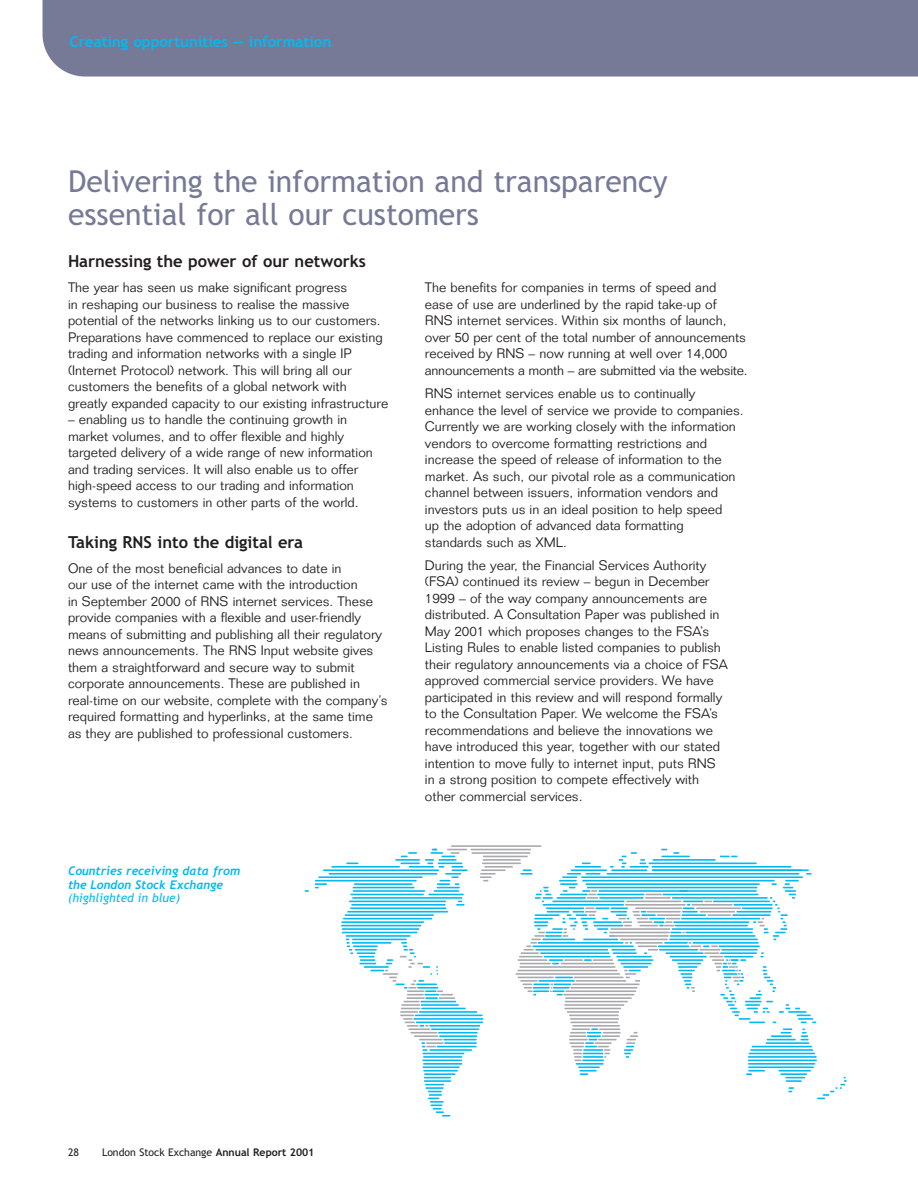
<style>
.page{position:relative;width:918px;height:1188px;background:#fff}
.page>*{position:absolute;margin:0;border:0;box-sizing:border-box;transform-origin:0 0}
.t1{font:30px/33px "Trebuchet MS";color:#777a97}
.t2{font:700 16.5px "Trebuchet MS";color:#231f20}
.t3{font:700 15px "Trebuchet MS";color:#00baf1}
.t4{font:300 13.5px/16.5px "Folio";color:#231f20}
.t5{font:italic 700 12px/13.5px "Trebuchet";color:#00baf1}
.t6{font:italic 12px "Trebuchet MS";color:#00baf1}
.t7{font:10.5px "Trebuchet MS";color:#231f20}
.s1{font-weight:700}
</style>
<div class="page">
<div style="left:43px;top:0;width:875px;height:77px;background:#777a97"></div>
<hr style="left:451px;top:845px;width:90px;height:2px;background:#a8a9ad">
<hr style="left:471px;top:849px;width:60px;height:1px;background:#a8a9ad">
<hr style="left:472px;top:852px;width:58px;height:2px;background:#a8a9ad">
<hr style="left:483px;top:856px;width:45px;height:1px;background:#a8a9ad">
<hr style="left:483px;top:859px;width:38px;height:2px;background:#a8a9ad">
<hr style="left:482px;top:863px;width:39px;height:1px;background:#a8a9ad">
<hr style="left:484px;top:866px;width:29px;height:2px;background:#a8a9ad">
<hr style="left:481px;top:869px;width:25px;height:2px;background:#a8a9ad">
<svg style="left:480px;top:873px;width:16px;height:8px"></svg>
<hr style="left:517px;top:970px;width:101px;height:1px;background:#a8a9ad">
<hr style="left:518px;top:959px;width:29px;height:2px;background:#a8a9ad">
<hr style="left:516px;top:973px;width:104px;height:2px;background:#a8a9ad">
<hr style="left:518px;top:977px;width:36px;height:1px;background:#a8a9ad">
<hr style="left:408px;top:1028px;width:22px;height:2px;background:#a8a9ad">
<hr style="left:410px;top:1032px;width:28px;height:2px;background:#a8a9ad">
<hr style="left:414px;top:1035px;width:24px;height:2px;background:#a8a9ad">
<hr style="left:395px;top:859px;width:25px;height:2px;background:#00baf1">
<svg style="left:346px;top:863px;width:12px;height:1px"></svg>
<hr style="left:331px;top:866px;width:69px;height:2px;background:#00baf1">
<hr style="left:323px;top:869px;width:116px;height:2px;background:#00baf1">
<hr style="left:329px;top:873px;width:108px;height:2px;background:#00baf1">
<hr style="left:318px;top:876px;width:105px;height:2px;background:#00baf1">
<hr style="left:315px;top:880px;width:102px;height:1px;background:#00baf1">
<hr style="left:354px;top:883px;width:59px;height:2px;background:#00baf1">
<svg style="left:315px;top:883px;width:12px;height:5px"></svg>
<hr style="left:353px;top:887px;width:62px;height:1px;background:#00baf1">
<svg style="left:400px;top:849px;width:68px;height:39px"></svg>
<hr style="left:353px;top:890px;width:72px;height:2px;background:#00baf1">
<hr style="left:434px;top:890px;width:25px;height:2px;background:#00baf1">
<hr style="left:350px;top:894px;width:74px;height:1px;background:#00baf1">
<hr style="left:428px;top:894px;width:36px;height:1px;background:#00baf1">
<hr style="left:352px;top:897px;width:110px;height:2px;background:#00baf1">
<hr style="left:349px;top:901px;width:97px;height:1px;background:#00baf1">
<hr style="left:351px;top:904px;width:95px;height:2px;background:#00baf1">
<svg style="left:456px;top:901px;width:9px;height:5px"></svg>
<hr style="left:350px;top:907px;width:96px;height:2px;background:#00baf1">
<hr style="left:347px;top:911px;width:101px;height:2px;background:#00baf1">
<hr style="left:345px;top:914px;width:89px;height:2px;background:#00baf1">
<hr style="left:343px;top:918px;width:89px;height:1px;background:#00baf1">
<hr style="left:341px;top:921px;width:83px;height:2px;background:#00baf1">
<hr style="left:341px;top:925px;width:80px;height:1px;background:#00baf1">
<hr style="left:342px;top:928px;width:77px;height:2px;background:#00baf1">
<hr style="left:342px;top:932px;width:75px;height:1px;background:#00baf1">
<hr style="left:346px;top:935px;width:65px;height:2px;background:#00baf1">
<hr style="left:420px;top:1001px;width:36px;height:1px;background:#00baf1">
<hr style="left:421px;top:1004px;width:38px;height:2px;background:#00baf1">
<hr style="left:421px;top:1008px;width:45px;height:1px;background:#00baf1">
<hr style="left:419px;top:1011px;width:58px;height:2px;background:#00baf1">
<hr style="left:415px;top:1015px;width:68px;height:1px;background:#00baf1">
<hr style="left:413px;top:1018px;width:71px;height:2px;background:#00baf1">
<hr style="left:416px;top:1022px;width:67px;height:1px;background:#00baf1">
<svg style="left:346px;top:939px;width:109px;height:88px"></svg>
<hr style="left:429px;top:1025px;width:51px;height:2px;background:#00baf1">
<hr style="left:431px;top:1028px;width:48px;height:2px;background:#00baf1">
<hr style="left:438px;top:1032px;width:40px;height:2px;background:#00baf1">
<hr style="left:439px;top:1035px;width:38px;height:2px;background:#00baf1">
<hr style="left:443px;top:1039px;width:34px;height:1px;background:#00baf1">
<hr style="left:444px;top:1042px;width:33px;height:2px;background:#00baf1">
<hr style="left:437px;top:1046px;width:40px;height:1px;background:#00baf1">
<svg style="left:419px;top:1039px;width:25px;height:12px"></svg>
<hr style="left:429px;top:1049px;width:43px;height:2px;background:#00baf1">
<hr style="left:423px;top:1053px;width:41px;height:1px;background:#00baf1">
<hr style="left:423px;top:1056px;width:39px;height:2px;background:#00baf1">
<hr style="left:422px;top:1060px;width:40px;height:1px;background:#00baf1">
<hr style="left:423px;top:1063px;width:39px;height:2px;background:#00baf1">
<hr style="left:423px;top:1066px;width:37px;height:2px;background:#00baf1">
<hr style="left:423px;top:1070px;width:35px;height:2px;background:#00baf1">
<svg style="left:519px;top:849px;width:297px;height:212px"></svg>
<hr style="left:576px;top:1063px;width:28px;height:2px;background:#00baf1">
<hr style="left:578px;top:1066px;width:22px;height:2px;background:#00baf1">
<hr style="left:750px;top:1049px;width:63px;height:2px;background:#00baf1">
<hr style="left:749px;top:1053px;width:66px;height:1px;background:#00baf1">
<hr style="left:748px;top:1056px;width:69px;height:2px;background:#00baf1">
<hr style="left:748px;top:1060px;width:69px;height:1px;background:#00baf1">
<hr style="left:748px;top:1063px;width:67px;height:2px;background:#00baf1">
<hr style="left:748px;top:1066px;width:66px;height:2px;background:#00baf1">
<hr style="left:779px;top:1070px;width:32px;height:2px;background:#00baf1">
<hr style="left:424px;top:1073px;width:31px;height:2px;background:#00baf1">
<svg style="left:580px;top:1070px;width:17px;height:5px"></svg>
<svg style="left:424px;top:1077px;width:27px;height:1px"></svg>
<hr style="left:424px;top:1080px;width:27px;height:2px;background:#00baf1">
<svg style="left:425px;top:1084px;width:25px;height:33px"></svg>
<svg style="left:746px;top:1070px;width:19px;height:5px"></svg>
<hr style="left:780px;top:1073px;width:27px;height:2px;background:#00baf1">
<svg style="left:785px;top:1077px;width:20px;height:15px"></svg>
<svg style="left:817px;top:1077px;width:30px;height:22px"></svg>
<p class="t3" style="left:70px;top:35px;width:263px">Creating opportunities — information</p>
<h1 class="t1" style="left:68px;top:168px;width:601px">Delivering the information and transparency essential for all our customers</h1>
<p class="t2" style="left:68px;top:255px;width:299px">Harnessing the power of our networks</p>
<p class="t4" style="left:68px;top:281px;width:322px">The year has seen us make significant progress<br>in reshaping our business to realise the massive potential of the networks linking us to our customers.<br>Preparations have commenced to replace our existing trading and information networks with a single IP (Internet Protocol) network. This will bring all our customers the benefits of a global network with greatly expanded capacity to our existing infrastructure</p>
<p class="t4" style="left:68px;top:413px;width:306px">– enabling us to handle the continuing growth in market volumes, and to offer flexible and highly targeted delivery of a wide range of new information and trading services. It will also enable us to offer high-speed access to our trading and information systems to customers in other parts of the world.</p>
<p class="t2" style="left:68px;top:536px;width:236px">Taking RNS into the digital era</p>
<p class="t4" style="left:68px;top:562px;width:321px">One of the most beneficial advances to date in<br>our use of the internet came with the introduction<br>in September 2000 of RNS internet services. These provide companies with a flexible and user-friendly means of submitting and publishing all their regulatory news announcements. The RNS Input website gives them a straightforward and secure way to submit corporate announcements. These are published in real-time on our website, complete with the company’s required formatting and hyperlinks, at the same time as they are published to professional customers.</p>
<p class="t5" style="left:68px;top:865px;width:174px">Countries receiving data from the London Stock Exchange</p>
<p class="t6" style="left:68px;top:893px;width:114px">(highlighted in blue)</p>
<p class="t4" style="left:425px;top:281px;width:324px">The benefits for companies in terms of speed and ease of use are underlined by the rapid take-up of RNS internet services. Within six months of launch, over 50 per cent of the total number of announcements received by RNS – now running at well over 14,000 announcements a month – are submitted via the website.</p>
<p class="t4" style="left:425px;top:387px;width:320px">RNS internet services enable us to continually enhance the level of service we provide to companies.<br>Currently we are working closely with the information vendors to overcome formatting restrictions and increase the speed of release of information to the market. As such, our pivotal role as a communication channel between issuers, information vendors and investors puts us in an ideal position to help speed<br>up the adoption of advanced data formatting standards such as XML.</p>
<p class="t4" style="left:425px;top:559px;width:304px">During the year, the Financial Services Authority (FSA) continued its review – begun in December 1999 – of the way company announcements are distributed. A Consultation Paper was published in May 2001 which proposes changes to the FSA’s Listing Rules to enable listed companies to publish their regulatory announcements via a choice of FSA approved commercial service providers. We have participated in this review and will respond formally to the Consultation Paper. We welcome the FSA’s recommendations and believe the innovations we have introduced this year, together with our stated intention to move fully to internet input, puts RNS in a strong position to compete effectively with other commercial services.</p>
<p class="t7" style="left:68px;top:1148px;width:13px">28</p>
<p class="t7" style="left:102px;top:1148px;width:214px">London Stock Exchange <span class="s1">Annual Report 2001</span></p>
</div>
